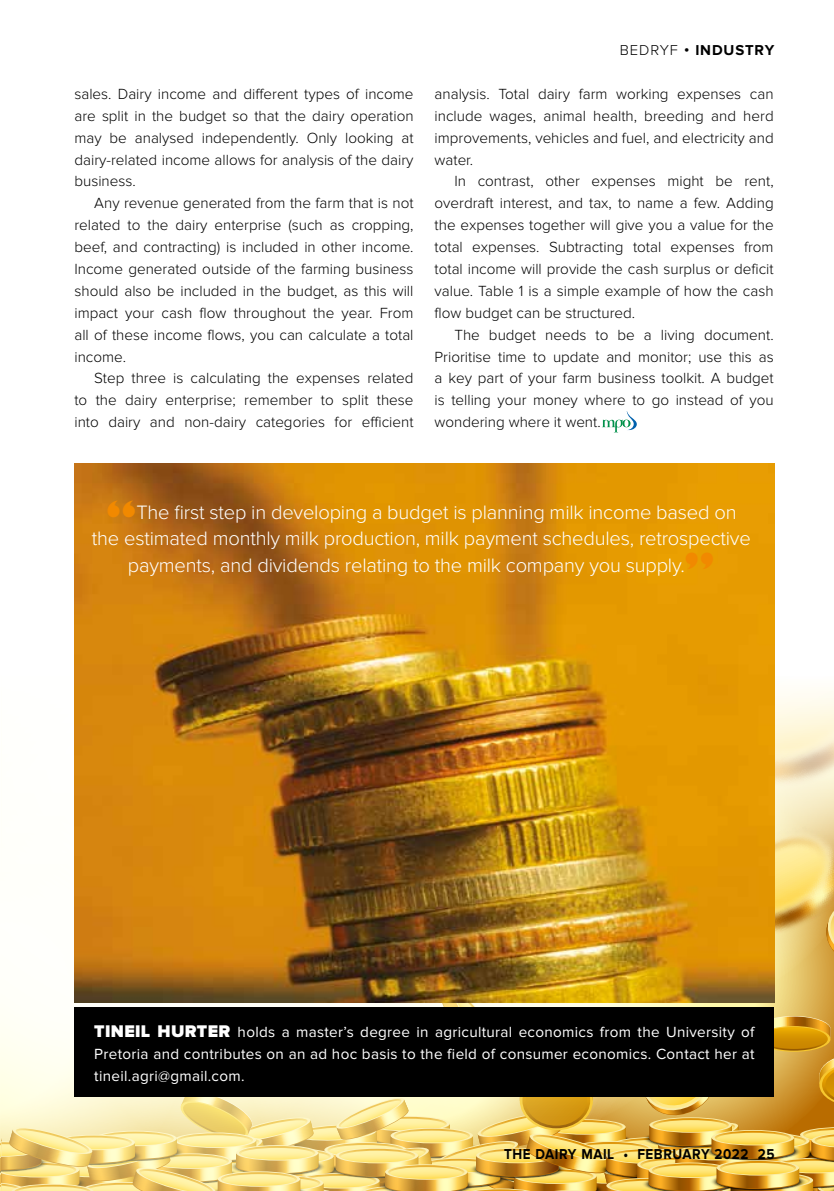
<style>
.page{position:relative;width:834px;height:1191px;background:#fff}
.page>*{position:absolute;margin:0;border:0;box-sizing:border-box;transform-origin:0 0}
.t1{font:300 20.12px/26.2px "Proxima Nova";letter-spacing:-.01em;color:#fff;text-align:center}
.t2{font:300 15.22px/21.9px "Proxima Nova";color:#000;text-align:justify}
.t3{font:15.22px/21.9px "Proxima Nova";letter-spacing:.02em;color:#fff;text-align:justify}
.t4{font:700 14.88px "Proxima Nova";letter-spacing:.04em;color:#000;scale:.9 1}
.t5{font:700 14.88px "Proxima Nova";letter-spacing:.06em;color:#000}
.s1{font-weight:300}
.s2{font-family:"Gill Sans";font-weight:800;font-size:36.57px;color:#f18900}
.s3{font-weight:900;font-size:17.5px}
</style>
<div class="page">
<svg style="left:0;top:676px;width:833px;height:515px;background:#e6c577"></svg>
<svg style="left:1px;top:676px;width:735px;height:515px"></svg>
<div style="left:74px;top:1007px;width:700px;height:89px;background:#000"></div>
<svg style="left:602px;top:411px;width:35px;height:21px"></svg>
<img style="left:74px;top:463px;width:700px;height:539px">
<p class="t2" style="left:74px;top:83px;width:340px">sales. Dairy income and different types of income are split in the budget so that the dairy operation may be analysed independently. Only looking at dairy-related income allows for analysis of the dairy business.</p>
<p class="t2" style="left:74px;top:192px;width:340px;text-indent:20px">Any revenue generated from the farm that is not related to the dairy enterprise (such as cropping, beef, and contracting) is included in other income.<br>Income generated outside of the farming business should also be included in the budget, as this will impact your cash flow throughout the year. From all of these income flows, you can calculate a total income.</p>
<p class="t2" style="left:74px;top:367px;width:340px;text-indent:20px">Step three is calculating the expenses related to the dairy enterprise; remember to split these into dairy and non-dairy categories for efficient</p>
<p class="t5" style="left:619px;top:41px;width:156px"><span class="s1">BEDRYF</span> • INDUSTRY</p>
<p class="t2" style="left:434px;top:83px;width:340px">analysis. Total dairy farm working expenses can include wages, animal health, breeding and herd improvements, vehicles and fuel, and electricity and water.</p>
<p class="t2" style="left:434px;top:171px;width:340px;text-indent:20px">In contrast, other expenses might be rent, overdraft interest, and tax, to name a few. Adding the expenses together will give you a value for the total expenses. Subtracting total expenses from total income will provide the cash surplus or deficit value. Table 1 is a simple example of how the cash flow budget can be structured.</p>
<p class="t2" style="left:434px;top:324px;width:340px;text-indent:20px">The budget needs to be a living document.<br>Prioritise time to update and monitor; use this as a key part of your farm business toolkit. A budget is telling your money where to go instead of you wondering where it went.</p>
<h1 class="t1" style="left:92px;top:499px;width:660px"><span class="s2">“</span>The first step in developing a budget is planning milk income based on the estimated monthly milk production, milk payment schedules, retrospective payments, and dividends relating to the milk company you supply.<span class="s2">”</span></h1>
<p class="t3" style="left:94px;top:1021px;width:661px"><span class="s3">TINEIL HURTER</span> holds a master’s degree in agricultural economics from the University of Pretoria and contributes on an ad hoc basis to the field of consumer economics. Contact her at tineil.agri@gmail.com.</p>
<p class="t4" style="left:504px;top:1145px;width:302px">THE DAIRY MAIL • FEBRUARY 2022 25</p>
</div>
